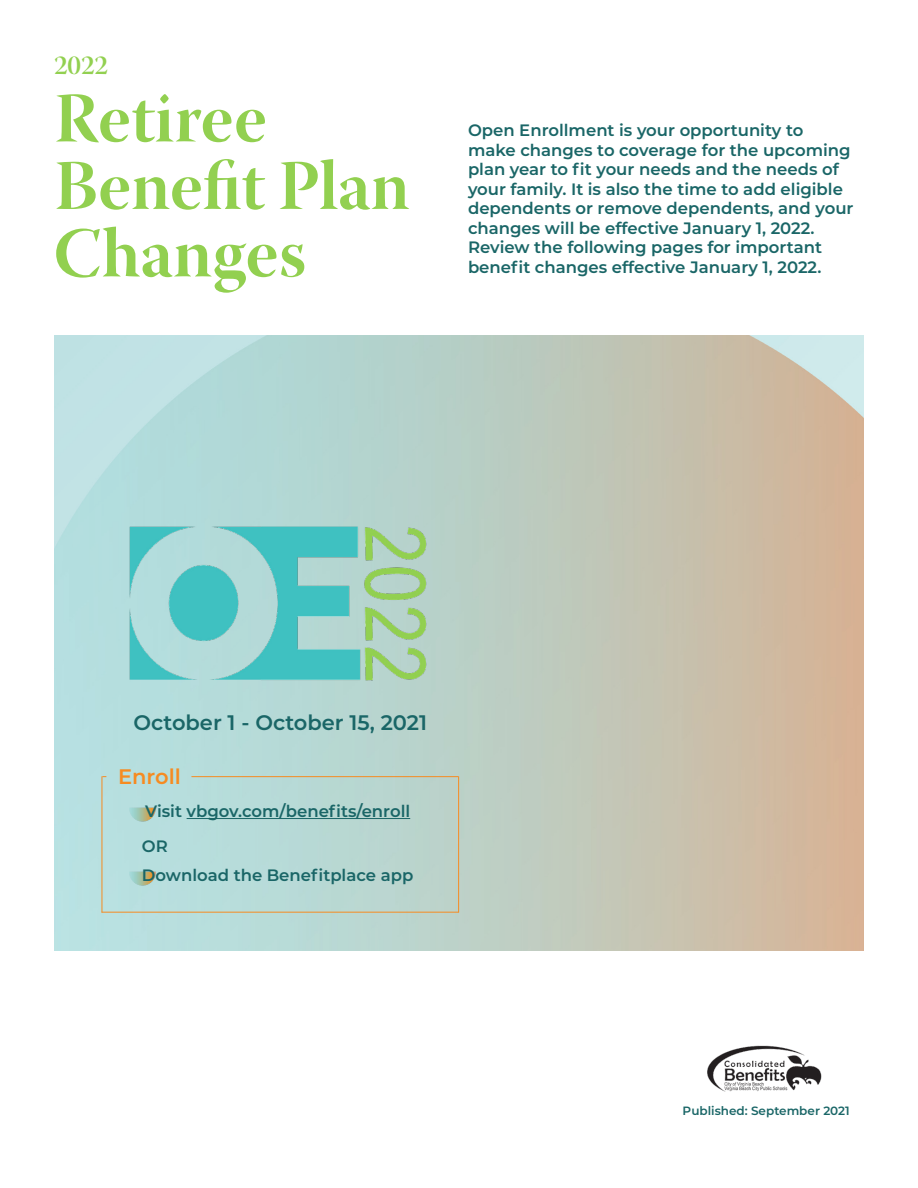
<style>
.page{position:relative;width:918px;height:1188px;background:#fff}
.page>*{position:absolute;margin:0;border:0;box-sizing:border-box;transform-origin:0 0}
.t1{font:70.5px/67.5px "Warnock Pro Bold Disp";color:#92d050}
.t2{font:27px "Warnock Pro Semibold Disp";color:#92d050}
.t3{font:600 21px "Montserrat";color:#1a6667}
.t4{font:600 21px "Montserrat";color:#f68b21}
.t5{font:600 16.5px/19.5px "Montserrat";color:#1a6667}
.t6{font:600 12px "Montserrat";color:#1a6667}
</style>
<div class="page">
<img style="left:707px;top:1045px;width:115px;height:47px">
<img style="left:117px;top:518px;width:316px;height:173px">
<img style="left:127px;top:804px;width:30px;height:20px">
<img style="left:127px;top:869px;width:30px;height:19px">
<hr style="left:187px;top:818px;width:223px;height:1px;background:#1a6667">
<hr style="left:102px;top:776px;width:1px;height:137px;background:#f68b21">
<hr style="left:191px;top:776px;width:267px;height:1px;background:#f68b21">
<hr style="left:102px;top:912px;width:357px;height:1px;background:#f68b21">
<hr style="left:458px;top:776px;width:1px;height:137px;background:#f68b21">
<h2 class="t2" style="left:54px;top:49px;width:55px">2022</h2>
<h1 class="t1" style="left:54px;top:83px;width:357px">Retiree<br>Benefit Plan<br>Changes</h1>
<p class="t5" style="left:468px;top:120px;width:387px">Open Enrollment is your opportunity to make changes to coverage for the upcoming plan year to fit your needs and the needs of your family. It is also the time to add eligible dependents or remove dependents, and your changes will be effective January 1, 2022.<br>Review the following pages for important benefit changes effective January 1, 2022.</p>
<p class="t3" style="left:133px;top:708px;width:295px">October 1 - October 15, 2021</p>
<p class="t4" style="left:118px;top:762px;width:64px">Enroll</p>
<p class="t5" style="left:145px;top:801px;width:267px">Visit vbgov.com/benefits/enroll</p>
<p class="t5" style="left:142px;top:836px;width:27px">OR</p>
<p class="t5" style="left:142px;top:865px;width:273px">Download the Benefitplace app</p>
<p class="t6" style="left:683px;top:1103px;width:169px">Published: September 2021</p>
</div>
